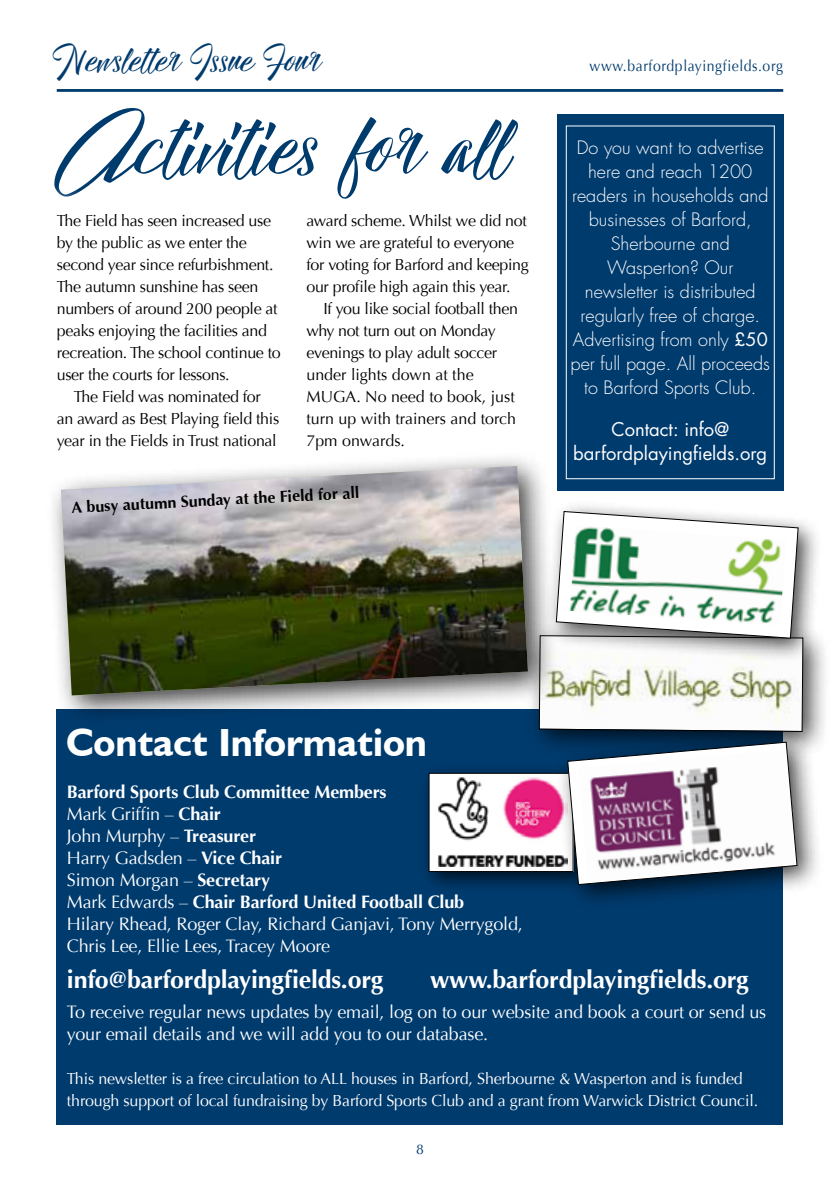
<style>
.page{position:relative;width:840px;height:1191px;background:#fff}
.page>*{position:absolute;margin:0;border:0;box-sizing:border-box;transform-origin:0 0}
.t1{font:92px "Hallelujah";color:#003b6e}
.t2{font:39.2px "Hallelujah";color:#003b6e}
.t3{font:700 39.2px "Humanist 521 BT";color:#fff}
.t4{font:700 25px "Optima";letter-spacing:-.01em;color:#fff}
.t5{font:18.4px/24px "Futura";color:#fff;text-align:center}
.t6{font:18px/22px "Optima";letter-spacing:-.01em;color:#fff}
.t7{font:300 18px/24px "Futura";color:#fff;text-align:center}
.t8{font:16px/22px "Optima";letter-spacing:-.02em;color:#000}
.t9{font:16px/22px "Optima";letter-spacing:-.01em;color:#fff}
.t10{font:700 16px "Optima";color:#000}
.t11{font:15.4px "Optima";letter-spacing:.04em;color:#003b6e;scale:.91 1}
.t12{font:14px "Optima";color:#003b6e}
.s1{font-weight:400}
.s2{font-weight:700}
</style>
<div class="page">
<div style="left:57px;top:709px;width:725px;height:415px;background:#003b6e"></div>
<div style="left:525px;top:622px;width:305px;height:137px;background:#000;opacity:.75"></div>
<div style="left:417px;top:762px;width:178px;height:132px;background:#000;opacity:.75"></div>
<div style="left:429px;top:773px;width:143px;height:98px;background:#fff"></div>
<img style="left:438px;top:777px;width:116px;height:90px">
<div style="left:428px;top:773px;width:145px;height:98px;border:1px solid #000"></div>
<div style="left:554px;top:729px;width:269px;height:182px;background:#000;opacity:.75"></div>
<svg style="left:567px;top:742px;width:229px;height:143px;background:#b1a9b8"></svg>
<div style="left:544px;top:499px;width:278px;height:164px;background:#000;opacity:.75"></div>
<svg style="left:538px;top:511px;width:264px;height:220px"></svg>
<hr style="left:57px;top:89px;width:725px;height:3px;background:#003b6e">
<div style="left:556px;top:114px;width:226px;height:376px;background:#003b6e"></div>
<div style="left:565px;top:125px;width:209px;height:354px;border:1px solid #fff"></div>
<div style="left:46px;top:451px;width:512px;height:275px;background:#000;opacity:.75"></div>
<img style="left:61px;top:466px;width:466px;height:229px">
<h2 class="t2" style="left:53px;top:43px;width:268px">Newsletter Issue Four</h2>
<h1 class="t1" style="left:54px;top:107px;width:453px">Activities for all</h1>
<p class="t8" style="left:57px;top:210px;width:225px">The Field has seen increased use by the public as we enter the second year since refurbishment.<br>The autumn sunshine has seen numbers of around 200 people at peaks enjoying the facilities and recreation. The school continue to user the courts for lessons.</p>
<p class="t8" style="left:57px;top:386px;width:224px;text-align:center">The Field was nominated for<br>an award as Best Playing field this year in the Fields in Trust national</p>
<p class="t8" style="left:306px;top:210px;width:224px">award scheme. Whilst we did not win we are grateful to everyone for voting for Barford and keeping our profile high again this year.</p>
<p class="t8" style="left:306px;top:298px;width:213px;text-indent:17px">If you like social football then why not turn out on Monday evenings to play adult soccer under lights down at the<br>MUGA. No need to book, just turn up with trainers and torch<br>7pm onwards.</p>
<p class="t10" style="left:71px;top:498px;width:289px;rotate:-3deg">A busy autumn Sunday at the Field for all</p>
<p class="t11" style="left:589px;top:57px;width:214px">www.barfordplayingfields.org</p>
<p class="t7" style="left:570px;top:136px;width:201px">Do you want to advertise here and reach 1200 readers in households and businesses of Barford,<br>Sherbourne and<br>Wasperton? Our newsletter is distributed regularly free of charge.<br>Advertising from only <span class="s1">£50 </span>per full page. All proceeds to Barford Sports Club.</p>
<p class="t5" style="left:573px;top:417px;width:195px">Contact: info@ barfordplayingfields.org</p>
<h2 class="t3" style="left:66px;top:718px;width:362px">Contact Information</h2>
<p class="t6" style="left:67px;top:781px;width:457px"><span class="s2">Barford Sports Club Committee Members<br></span>Mark Griffin – <span class="s2">Chair<br></span>John Murphy – <span class="s2">Treasurer<br></span>Harry Gadsden – <span class="s2">Vice Chair<br></span>Simon Morgan – <span class="s2">Secretary<br></span>Mark Edwards – <span class="s2">Chair Barford United Football Club<br></span>Hilary Rhead, Roger Clay, Richard Ganjavi, Tony Merrygold, Chris Lee, Ellie Lees, Tracey Moore</p>
<h3 class="t4" style="left:67px;top:965px;width:318px">info@barfordplayingfields.org</h3>
<h3 class="t4" style="left:430px;top:965px;width:320px">www.barfordplayingfields.org</h3>
<p class="t6" style="left:67px;top:1001px;width:700px">To receive regular news updates by email, log on to our website and book a court or send us your email details and we will add you to our database.</p>
<p class="t9" style="left:67px;top:1068px;width:692px">This newsletter is a free circulation to ALL houses in Barford, Sherbourne &amp; Wasperton and is funded through support of local fundraising by Barford Sports Club and a grant from Warwick District Council.</p>
<p class="t12" style="left:416px;top:1141px;width:9px">8</p>
</div>
